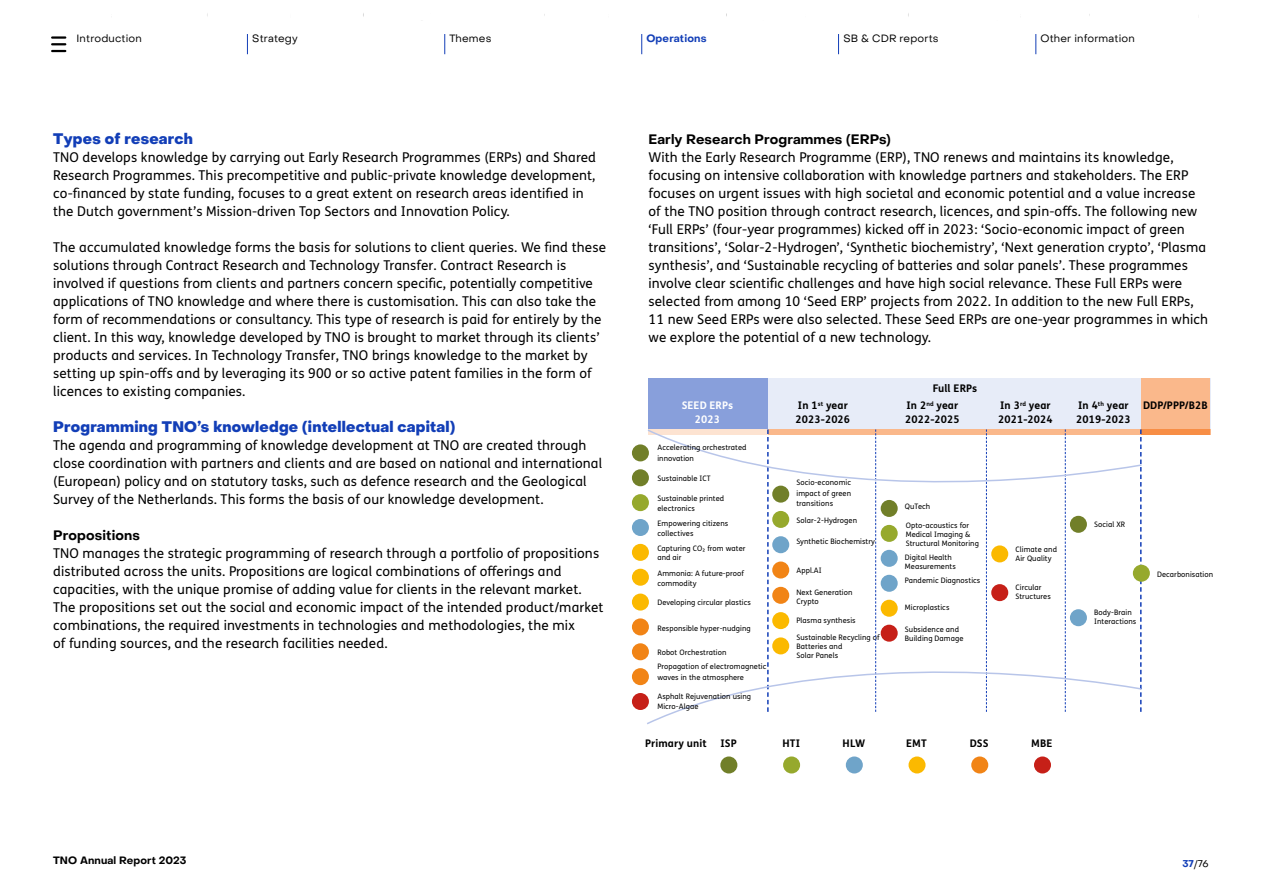
<style>
.page{position:relative;width:1263px;height:893px;background:#fff}
.page>*{position:absolute;margin:0;border:0;box-sizing:border-box;transform-origin:0 0}
.t1{font:800 15px "PP Object Sans";letter-spacing:.015em;color:#123eb7}
.t2{font:13.5px/18px "FS Me Pro";letter-spacing:.01em;color:#000}
.t3{font:700 13.5px "PP Object Sans";letter-spacing:.01em;color:#000}
.t4{font:700 10.5px "FS Me Pro";letter-spacing:.01em;color:#000}
.t5{font:10.5px "PP Object Sans";letter-spacing:.015em;color:#000}
.t6{font:700 10.5px "PP Object Sans";letter-spacing:.01em;color:#000}
.t7{font:700 10.5px "FS Me Pro";letter-spacing:.01em;color:#fff}
.t8{font:700 10.5px "PP Object Sans";letter-spacing:.015em;color:#123eb7}
.t9{font:9.75px "PP Object Sans";color:#000}
.t10{font:7.5px/9px "FS Me Pro";letter-spacing:.01em;color:#000}
.s1{font-weight:700;color:#123eb7}
</style>
<div class="page">
<svg style="left:52px;top:36px;width:13px;height:16px"></svg>
<svg style="left:247px;top:34px;width:1px;height:20px"></svg>
<svg style="left:444px;top:34px;width:1px;height:20px"></svg>
<svg style="left:641px;top:34px;width:1px;height:20px"></svg>
<svg style="left:838px;top:34px;width:1px;height:20px"></svg>
<svg style="left:1035px;top:34px;width:1px;height:20px"></svg>
<div style="left:648px;top:378px;width:562px;height:51px;background:#e7ecf8"></div>
<div style="left:648px;top:378px;width:119px;height:51px;background:#889fdb"></div>
<div style="left:1141px;top:378px;width:69px;height:51px;background:#fab88b"></div>
<div style="left:720px;top:756px;width:17px;height:17px;background:#717f29;border-radius:50%"></div>
<div style="left:632px;top:444px;width:17px;height:17px;background:#717f29;border-radius:50%"></div>
<div style="left:632px;top:469px;width:17px;height:17px;background:#717f29;border-radius:50%"></div>
<div style="left:632px;top:494px;width:17px;height:17px;background:#96a92d;border-radius:50%"></div>
<div style="left:783px;top:756px;width:17px;height:17px;background:#96a92d;border-radius:50%"></div>
<div style="left:846px;top:756px;width:17px;height:17px;background:#6fa4c9;border-radius:50%"></div>
<div style="left:632px;top:519px;width:17px;height:17px;background:#6fa4c9;border-radius:50%"></div>
<div style="left:908px;top:756px;width:17px;height:17px;background:#fbb900;border-radius:50%"></div>
<div style="left:632px;top:544px;width:17px;height:17px;background:#fbb900;border-radius:50%"></div>
<div style="left:632px;top:569px;width:17px;height:17px;background:#fbb900;border-radius:50%"></div>
<div style="left:971px;top:756px;width:17px;height:17px;background:#f18416;border-radius:50%"></div>
<div style="left:632px;top:594px;width:17px;height:17px;background:#fbb900;border-radius:50%"></div>
<div style="left:632px;top:618px;width:17px;height:17px;background:#f18416;border-radius:50%"></div>
<div style="left:632px;top:643px;width:17px;height:17px;background:#f18416;border-radius:50%"></div>
<div style="left:632px;top:668px;width:17px;height:17px;background:#f18416;border-radius:50%"></div>
<div style="left:1034px;top:756px;width:17px;height:17px;background:#c62018;border-radius:50%"></div>
<div style="left:632px;top:693px;width:17px;height:17px;background:#c62018;border-radius:50%"></div>
<div style="left:1141px;top:429px;width:69px;height:6px;background:#f78e46"></div>
<svg style="left:645px;top:428px;width:498px;height:297px"></svg>
<div style="left:1133px;top:565px;width:17px;height:17px;background:#96a92d;border-radius:50%"></div>
<p class="t5" style="left:77px;top:32px;width:67px">Introduction</p>
<p class="t5" style="left:252px;top:32px;width:47px">Strategy</p>
<p class="t5" style="left:449px;top:32px;width:44px">Themes</p>
<p class="t8" style="left:646px;top:32px;width:62px">Operations</p>
<p class="t5" style="left:843px;top:32px;width:97px">SB &amp; CDR reports</p>
<p class="t5" style="left:1040px;top:32px;width:96px">Other information</p>
<p class="t1" style="left:53px;top:130px;width:141px">Types of research</p>
<p class="t2" style="left:53px;top:148px;width:544px">TNO develops knowledge by carrying out Early Research Programmes (ERPs) and Shared Research Programmes. This precompetitive and public-private knowledge development, co-financed by state funding, focuses to a great extent on research areas identified in the Dutch government’s Mission-driven Top Sectors and Innovation Policy.</p>
<p class="t2" style="left:53px;top:238px;width:554px">The accumulated knowledge forms the basis for solutions to client queries. We find these solutions through Contract Research and Technology Transfer. Contract Research is involved if questions from clients and partners concern specific, potentially competitive applications of TNO knowledge and where there is customisation. This can also take the form of recommendations or consultancy. This type of research is paid for entirely by the client. In this way, knowledge developed by TNO is brought to market through its clients’ products and services. In Technology Transfer, TNO brings knowledge to the market by setting up spin-offs and by leveraging its 900 or so active patent families in the form of licences to existing companies.</p>
<p class="t1" style="left:53px;top:418px;width:404px">Programming TNO’s knowledge (intellectual capital)</p>
<p class="t2" style="left:53px;top:436px;width:550px">The agenda and programming of knowledge development at TNO are created through close coordination with partners and clients and are based on national and international (European) policy and on statutory tasks, such as defence research and the Geological Survey of the Netherlands. This forms the basis of our knowledge development.</p>
<p class="t3" style="left:53px;top:527px;width:88px">Propositions</p>
<p class="t2" style="left:53px;top:544px;width:552px">TNO manages the strategic programming of research through a portfolio of propositions distributed across the units. Propositions are logical combinations of offerings and capacities, with the unique promise of adding value for clients in the relevant market.<br>The propositions set out the social and economic impact of the intended product/market combinations, the required investments in technologies and methodologies, the mix<br>of funding sources, and the research facilities needed.</p>
<p class="t3" style="left:648px;top:131px;width:244px">Early Research Programmes (ERPs)</p>
<p class="t2" style="left:648px;top:148px;width:561px">With the Early Research Programme (ERP), TNO renews and maintains its knowledge, focusing on intensive collaboration with knowledge partners and stakeholders. The ERP focuses on urgent issues with high societal and economic potential and a value increase of the TNO position through contract research, licences, and spin-offs. The following new ‘Full ERPs’ (four-year programmes) kicked off in 2023: ‘Socio-economic impact of green transitions’, ‘Solar-2-Hydrogen’, ‘Synthetic biochemistry’, ‘Next generation crypto’, ‘Plasma synthesis’, and ‘Sustainable recycling of batteries and solar panels’. These programmes involve clear scientific challenges and have high social relevance. These Full ERPs were selected from among 10 ‘Seed ERP’ projects from 2022. In addition to the new Full ERPs, 11 new Seed ERPs were also selected. These Seed ERPs are one-year programmes in which we explore the potential of a new technology.</p>
<p class="t4" style="left:933px;top:380px;width:46px">Full ERPs</p>
<p class="t7" style="left:682px;top:397px;width:53px">SEED ERPs</p>
<p class="t4" style="left:798px;top:397px;width:51px">In 1<sup>st</sup> year</p>
<p class="t4" style="left:906px;top:397px;width:53px">In 2<sup>nd</sup> year</p>
<p class="t4" style="left:1000px;top:397px;width:52px">In 3<sup>rd</sup> year</p>
<p class="t4" style="left:1078px;top:397px;width:52px">In 4<sup>th</sup> year</p>
<p class="t4" style="left:1143px;top:397px;width:66px">DDP/PPP/B2B</p>
<p class="t7" style="left:695px;top:411px;width:27px">2023</p>
<p class="t4" style="left:796px;top:411px;width:56px">2023-2026</p>
<p class="t4" style="left:905px;top:411px;width:56px">2022-2025</p>
<p class="t4" style="left:998px;top:411px;width:56px">2021-2024</p>
<p class="t4" style="left:1076px;top:411px;width:56px">2019-2023</p>
<p class="t10" style="left:657px;top:442px;width:91px;line-height:10.5px">Accelerating orchestrated innovation</p>
<p class="t10" style="left:657px;top:474px;width:55px">Sustainable ICT</p>
<p class="t10" style="left:657px;top:493px;width:68px;line-height:10.5px">Sustainable printed electronics</p>
<p class="t10" style="left:657px;top:518px;width:72px;line-height:10.5px">Empowering citizens collectives</p>
<p class="t10" style="left:657px;top:544px;width:90px">Capturing CO2 from water and air</p>
<p class="t10" style="left:657px;top:568px;width:88px;line-height:10.5px">Ammonia: A future-proof commodity</p>
<p class="t10" style="left:657px;top:598px;width:95px">Developing circular plastics</p>
<p class="t10" style="left:657px;top:623px;width:95px">Responsible hyper-nudging</p>
<p class="t10" style="left:657px;top:645px;width:111px;line-height:14.4px">Robot Orchestration<br>Propagation of electromagnetic</p>
<p class="t10" style="left:657px;top:673px;width:88px">waves in the atmosphere</p>
<p class="t10" style="left:657px;top:691px;width:95px;line-height:10.5px">Asphalt Rejuvenation using<br>Micro-Algae</p>
<p class="t10" style="left:796px;top:477px;width:56px;line-height:10.5px;text-align:justify">Socio-economic impact of green transitions</p>
<p class="t10" style="left:905px;top:501px;width:27px">QuTech</p>
<p class="t10" style="left:796px;top:515px;width:62px">Solar-2-Hydrogen</p>
<p class="t10" style="left:906px;top:520px;width:66px">Opto-acoustics for<br>Medical Imaging &amp;</p>
<p class="t10" style="left:796px;top:537px;width:80px">Synthetic Biochemistry</p>
<p class="t10" style="left:905px;top:536px;width:76px;line-height:14px">Structural Monitoring<br>Digital Health</p>
<p class="t10" style="left:905px;top:561px;width:52px">Measurements</p>
<p class="t10" style="left:796px;top:566px;width:27px">Appl.AI</p>
<p class="t10" style="left:796px;top:588px;width:57px">Next Generation<br>Crypto</p>
<p class="t10" style="left:796px;top:616px;width:61px">Plasma synthesis</p>
<p class="t10" style="left:796px;top:633px;width:85px">Sustainable Recycling of<br>Batteries and<br>Solar Panels</p>
<p class="t10" style="left:905px;top:576px;width:77px">Pandemic Diagnostics</p>
<p class="t10" style="left:905px;top:603px;width:46px">Microplastics</p>
<p class="t10" style="left:905px;top:624px;width:60px">Subsidence and<br>Building Damage</p>
<p class="t10" style="left:1015px;top:545px;width:43px">Climate and<br>Air Quality</p>
<p class="t10" style="left:1015px;top:583px;width:37px">Circular<br>Structures</p>
<p class="t4" style="left:645px;top:735px;width:63px">Primary unit</p>
<p class="t4" style="left:720px;top:735px;width:18px">ISP</p>
<p class="t4" style="left:782px;top:735px;width:19px">HTI</p>
<p class="t4" style="left:843px;top:735px;width:24px">HLW</p>
<p class="t4" style="left:906px;top:735px;width:22px">EMT</p>
<p class="t4" style="left:970px;top:735px;width:20px">DSS</p>
<p class="t4" style="left:1031px;top:735px;width:23px">MBE</p>
<p class="t10" style="left:1094px;top:520px;width:32px">Social XR</p>
<p class="t10" style="left:1094px;top:608px;width:44px">Body-Brain<br>Interactions</p>
<p class="t10" style="left:1157px;top:570px;width:58px">Decarbonisation</p>
<p class="t6" style="left:53px;top:854px;width:135px">TNO Annual Report 2023</p>
<p class="t9" style="left:1182px;top:857px;width:28px"><span class="s1">37</span>/76</p>
</div>
